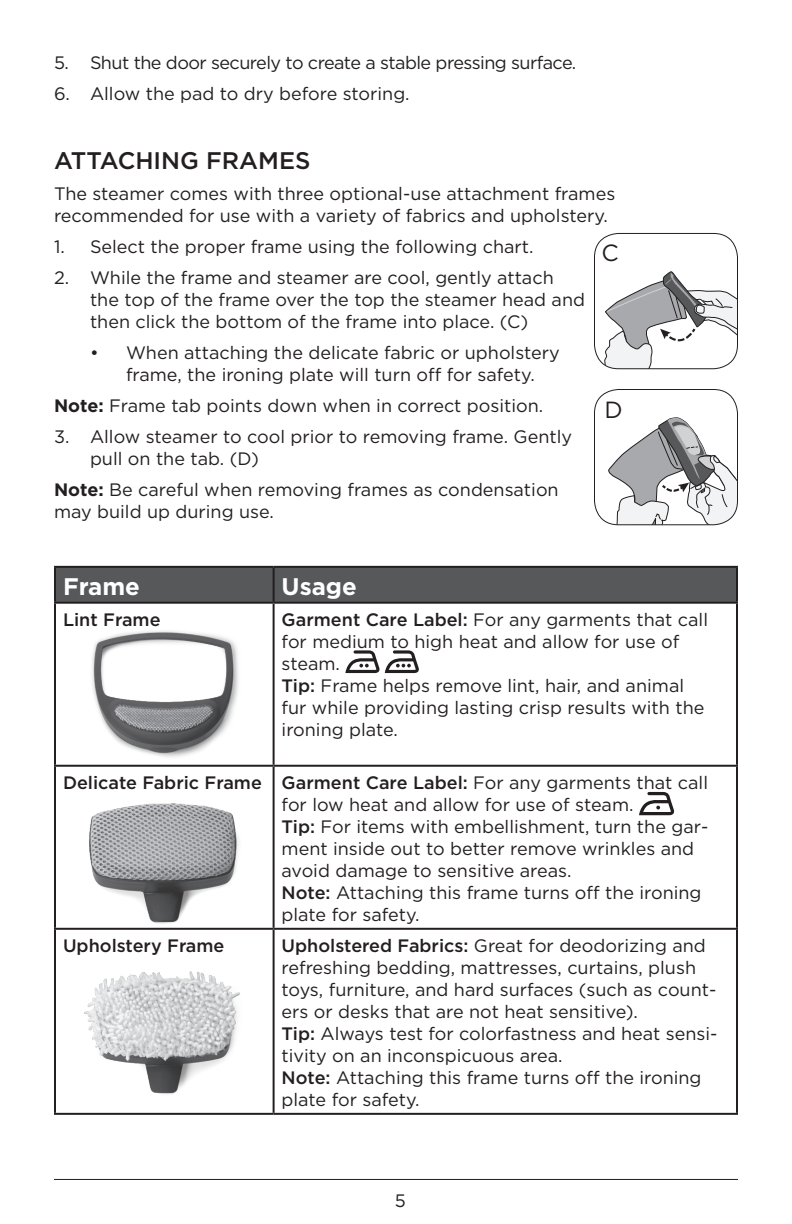
<style>
.page{position:relative;width:792px;height:1224px;background:#fff}
.page>*{position:absolute;margin:0;border:0;box-sizing:border-box;transform-origin:0 0}
.t1{font:500 24px "Gotham";color:#231f20}
.t2{font:700 24px "Gotham";color:#fff}
.t3{font:23.4px "Gotham";color:#231f20}
.t4{font:18px/22px "Gotham";color:#231f20}
.t5{font:18px "Gotham";letter-spacing:-.03em;color:#231f20}
.t6{font:500 18px "Gotham";color:#231f20}
.s1{font-weight:700}
.s2{font-weight:500}
</style>
<div class="page">
<hr style="left:54px;top:1179px;width:684px;height:1px;background:#231f20">
<div style="left:56px;top:568px;width:680px;height:34px;background:#57585a"></div>
<hr style="left:54px;top:604px;width:2px;height:161px;background:#231f20">
<hr style="left:273px;top:604px;width:2px;height:161px;background:#231f20">
<hr style="left:736px;top:604px;width:2px;height:161px;background:#231f20">
<hr style="left:54px;top:765px;width:220px;height:2px;background:#231f20">
<hr style="left:54px;top:767px;width:2px;height:161px;background:#231f20">
<hr style="left:274px;top:765px;width:464px;height:2px;background:#231f20">
<hr style="left:273px;top:767px;width:2px;height:161px;background:#231f20">
<hr style="left:736px;top:767px;width:2px;height:161px;background:#231f20">
<hr style="left:54px;top:928px;width:220px;height:2px;background:#231f20">
<hr style="left:54px;top:930px;width:2px;height:183px;background:#231f20">
<hr style="left:274px;top:928px;width:464px;height:2px;background:#231f20">
<hr style="left:273px;top:930px;width:2px;height:183px;background:#231f20">
<hr style="left:736px;top:930px;width:2px;height:183px;background:#231f20">
<hr style="left:54px;top:1113px;width:220px;height:2px;background:#231f20">
<hr style="left:274px;top:1113px;width:464px;height:2px;background:#231f20">
<hr style="left:54px;top:566px;width:220px;height:2px;background:#231f20">
<hr style="left:54px;top:568px;width:2px;height:34px;background:#231f20">
<hr style="left:54px;top:602px;width:220px;height:2px;background:#231f20">
<hr style="left:274px;top:566px;width:464px;height:2px;background:#231f20">
<hr style="left:273px;top:568px;width:2px;height:34px;background:#231f20">
<hr style="left:736px;top:568px;width:2px;height:34px;background:#231f20">
<hr style="left:274px;top:602px;width:464px;height:2px;background:#231f20">
<svg style="left:345px;top:650px;width:74px;height:23px"></svg>
<svg style="left:639px;top:792px;width:35px;height:23px"></svg>
<svg style="left:604px;top:271px;width:134px;height:98px"></svg>
<div style="left:594px;top:233px;width:144px;height:136px;border:1px solid #231f20;border-radius:24px"></div>
<svg style="left:607px;top:417px;width:131px;height:108px"></svg>
<div style="left:594px;top:389px;width:144px;height:136px;border:1px solid #231f20;border-radius:24px"></div>
<img style="left:84px;top:971px;width:156px;height:123px">
<img style="left:89px;top:803px;width:150px;height:121px">
<img style="left:92px;top:631px;width:146px;height:127px">
<p class="t5" style="left:54px;top:53px;width:524px">5. Shut the door securely to create a stable pressing surface.</p>
<p class="t4" style="left:54px;top:82px;width:357px">6. Allow the pad to dry before storing.</p>
<h1 class="t1" style="left:54px;top:147px;width:258px">ATTACHING FRAMES</h1>
<p class="t4" style="left:54px;top:182px;width:563px">The steamer comes with three optional-use attachment frames recommended for use with a variety of fabrics and upholstery.</p>
<p class="t4" style="left:54px;top:235px;width:481px">1. Select the proper frame using the following chart.</p>
<p class="t4" style="left:90px;top:266px;width:497px;text-indent:-36px">2. While the frame and steamer are cool, gently attach the top of the frame over the top the steamer head and then click the bottom of the frame into place. (C)</p>
<p class="t4" style="left:126px;top:341px;width:435px;text-indent:-36px">• When attaching the delicate fabric or upholstery frame, the ironing plate will turn off for safety.</p>
<p class="t4" style="left:54px;top:394px;width:491px"><span class="s1">Note:</span> Frame tab points down when in correct position.</p>
<p class="t4" style="left:90px;top:425px;width:484px;text-indent:-36px">3. Allow steamer to cool prior to removing frame. Gently pull on the tab. (D)</p>
<p class="t4" style="left:54px;top:478px;width:506px"><span class="s1">Note:</span> Be careful when removing frames as condensation may build up during use.</p>
<p class="t3" style="left:602px;top:239px;width:19px">C</p>
<p class="t3" style="left:605px;top:396px;width:20px">D</p>
<h1 class="t2" style="left:63px;top:572px;width:78px">Frame</h1>
<h1 class="t2" style="left:282px;top:572px;width:77px">Usage</h1>
<p class="t6" style="left:63px;top:609px;width:99px">Lint Frame</p>
<p class="t4" style="left:282px;top:608px;width:428px"><span class="s2">Garment Care Label:</span> For any garments that call for medium to high heat and allow for use of steam.<br><span class="s2">Tip:</span> Frame helps remove lint, hair, and animal fur while providing lasting crisp results with the ironing plate.</p>
<p class="t4" style="left:282px;top:771px;width:428px;text-indent:-219px"><span class="s2">Delicate Fabric Frame Garment Care Label:</span> For any garments that call for low heat and allow for use of steam.<br><span class="s2">Tip:</span> For items with embellishment, turn the gar&shy;ment inside out to better remove wrinkles and avoid damage to sensitive areas.<br><span class="s2">Note:</span> Attaching this frame turns off the ironing plate for safety.</p>
<p class="t6" style="left:63px;top:935px;width:163px">Upholstery Frame</p>
<p class="t4" style="left:282px;top:934px;width:437px"><span class="s2">Upholstered Fabrics:</span> Great for deodorizing and refreshing bedding, mattresses, curtains, plush toys, furniture, and hard surfaces (such as count&shy;ers or desks that are not heat sensitive).<br><span class="s2">Tip:</span> Always test for colorfastness and heat sensi&shy;tivity on an inconspicuous area.<br><span class="s2">Note:</span> Attaching this frame turns off the ironing plate for safety.</p>
<p class="t4" style="left:395px;top:1189px;width:13px">5</p>
</div>
